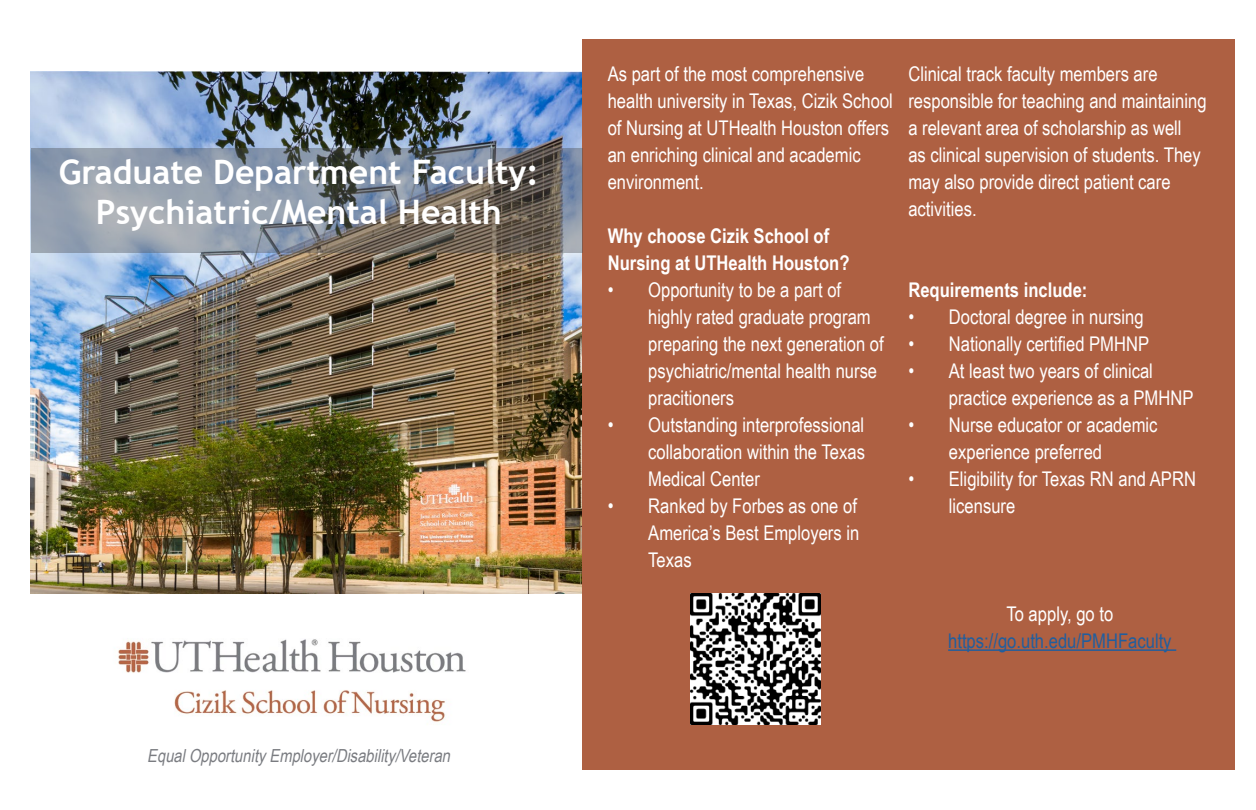
<style>
.page{position:relative;width:1256px;height:810px;background:#fff}
.page>*{position:absolute;margin:0;border:0;box-sizing:border-box;transform-origin:0 0}
.t1{font:700 33.75px/40.5px "Trebuchet MS";color:#fff;text-align:center}
.t2{font:20.25px/27px "Arial Narrow";color:#fff}
.t3{font:700 20.25px/27px "Arial Narrow";color:#fff}
.t4{font:20.25px "Arial Narrow";color:#215e9e}
.t5{font:italic 18px "Arial Narrow";color:#7a7c81}
</style>
<div class="page">
<img style="left:31px;top:71px;width:551px;height:522px">
<div style="left:582px;top:39px;width:652px;height:731px;background:#ae6042"></div>
<hr style="left:948px;top:649px;width:228px;height:2px;background:#215e9e">
<img style="left:118px;top:639px;width:348px;height:83px">
<img style="left:690px;top:594px;width:131px;height:130px">
<svg style="left:31px;top:148px;width:551px;height:105px;background:#7f858e"></svg>
<h1 class="t1" style="left:59px;top:151px;width:481px">Graduate Department Faculty:<br>Psychiatric/Mental Health</h1>
<p class="t5" style="left:147px;top:742px;width:309px">EqualOpportunityEmployer/Disability/Veteran</p>
<p class="t2" style="left:608px;top:60px;width:287px">As part of the most comprehensive health university in Texas, Cizik School of Nursing at UTHealth Houston offers an enriching clinical and academic environment.</p>
<p class="t3" style="left:608px;top:221px;width:243px">Why choose Cizik School of<br>Nursing at UTHealth Houston?</p>
<p class="t2" style="left:648px;top:276px;width:237px;text-indent:-40px">• Opportunity to be a part of highly rated graduate program preparing the next generation of psychiatric/mental health nurse pracitioners</p>
<p class="t2" style="left:648px;top:411px;width:218px;text-align:justify;text-indent:-40px">• Outstanding interprofessional collaboration within the Texas Medical Center</p>
<p class="t2" style="left:648px;top:492px;width:213px;text-align:justify;text-indent:-40px">• Ranked by Forbes as one of America’s Best Employers in Texas</p>
<p class="t2" style="left:908px;top:60px;width:300px">Clinical track faculty members are responsible for teaching and maintaining a relevant area of scholarship as well<br>as clinical supervision of students. They may also provide direct patient care activities.</p>
<p class="t3" style="left:908px;top:275px;width:181px">Requirements include:</p>
<p class="t2" style="left:908px;top:303px;width:237px">• Doctoral degree in nursing</p>
<p class="t2" style="left:908px;top:330px;width:242px">• Nationally certified PMHNP</p>
<p class="t2" style="left:949px;top:357px;width:246px;text-indent:-40px">• At least two years of clinical practice experience as a PMHNP</p>
<p class="t2" style="left:949px;top:411px;width:210px;text-indent:-40px">• Nurse educator or academic experience preferred</p>
<p class="t2" style="left:949px;top:465px;width:249px;text-indent:-40px">• Eligibility for Texas RN and APRN licensure</p>
<p class="t2" style="left:1006px;top:600px;width:108px">To apply, go to</p>
<p class="t4" style="left:948px;top:626px;width:225px">https://go.uth.edu/PMHFaculty</p>
</div>
